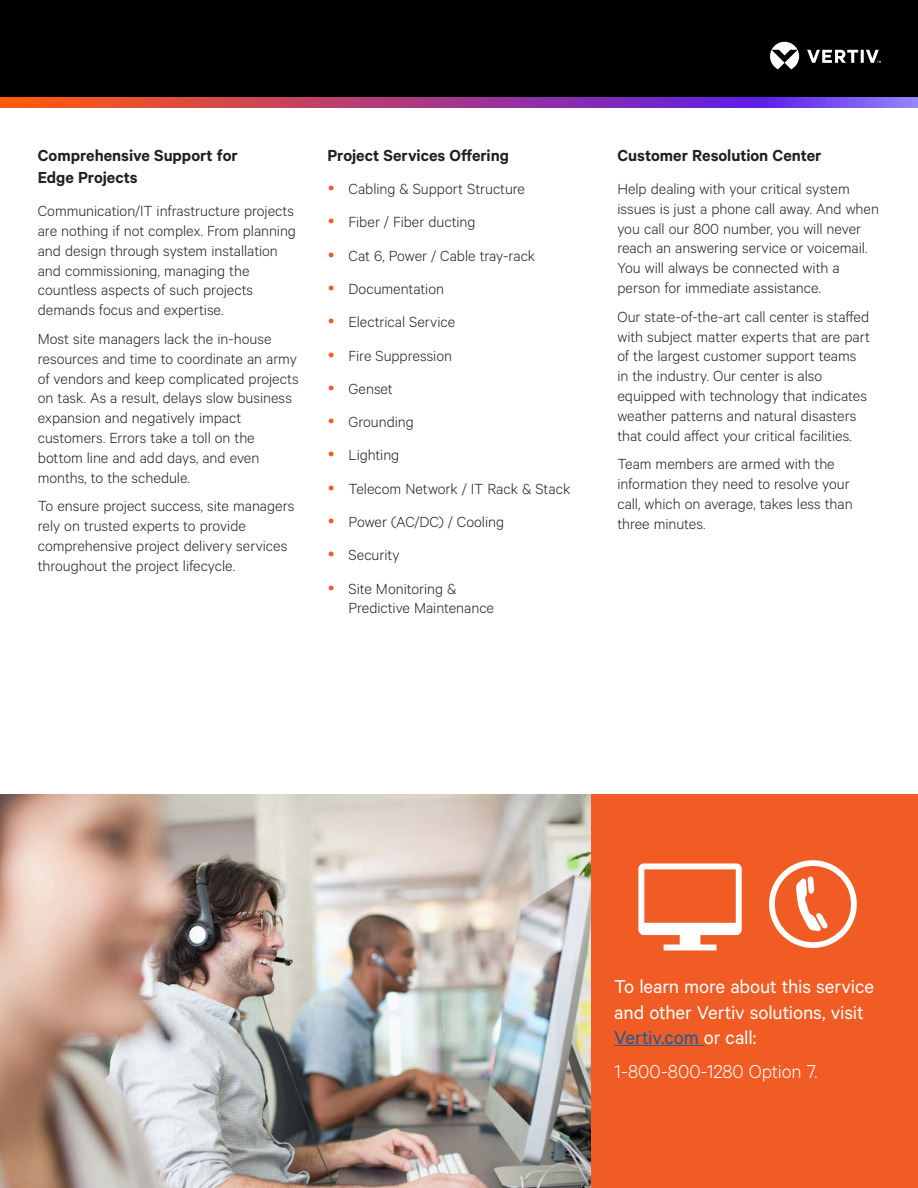
<style>
.page{position:relative;width:918px;height:1188px;background:#fff}
.page>*{position:absolute;margin:0;border:0;box-sizing:border-box;transform-origin:0 0}
.Vertiv_Body_Text{font:21px/25.2px "Calibre";letter-spacing:-.005em;color:#fff}
.Vertiv_Body_Text-2{font:300 21px "Calibre";letter-spacing:-.005em;color:#fff}
.Vertiv_Heading{font:600 18px/21.6px "Calibre";color:#231f20}
.Vertiv_Body_Text-3{font:300 16.5px/19.8px "Calibre";color:#231f20}
.s1{color:#175d9e}
</style>
<div class="page">
<div style="left:0;top:0;width:918px;height:108px;background:#000"></div>
<svg style="left:770px;top:42px;width:111px;height:27px"></svg>
<svg style="left:0;top:98px;width:918px;height:10px;background:#a73f8c"></svg>
<div style="left:580px;top:795px;width:338px;height:393px;background:#f15b24"></div>
<hr style="left:614px;top:1045px;width:90px;height:1px;background:#175d9e">
<img style="left:0;top:795px;width:590px;height:393px">
<svg style="left:769px;top:860px;width:88px;height:88px"></svg>
<svg style="left:638px;top:863px;width:104px;height:87px"></svg>
<p class="Vertiv_Heading" style="left:38px;top:144px;width:201px">Comprehensive Support for<br>Edge Projects</p>
<p class="Vertiv_Body_Text-3" style="left:38px;top:200px;width:260px">Communication/IT infrastructure projects are nothing if not complex. From planning and design through system installation and commissioning, managing the countless aspects of such projects demands focus and expertise.</p>
<p class="Vertiv_Body_Text-3" style="left:38px;top:328px;width:262px">Most site managers lack the in-house resources and time to coordinate an army of vendors and keep complicated projects on task. As a result, delays slow business expansion and negatively impact customers. Errors take a toll on the bottom line and add days, and even months, to the schedule.</p>
<p class="Vertiv_Body_Text-3" style="left:38px;top:496px;width:258px">To ensure project success, site managers rely on trusted experts to provide comprehensive project delivery services throughout the project lifecycle.</p>
<p class="Vertiv_Heading" style="left:328px;top:144px;width:183px">Project Services Offering</p>
<p class="Vertiv_Body_Text-3" style="left:349px;top:178px;width:178px">Cabling &amp; Support Structure</p>
<p class="Vertiv_Body_Text-3" style="left:349px;top:212px;width:128px">Fiber / Fiber ducting</p>
<p class="Vertiv_Body_Text-3" style="left:349px;top:245px;width:188px">Cat 6, Power / Cable tray-rack</p>
<p class="Vertiv_Body_Text-3" style="left:349px;top:278px;width:97px">Documentation</p>
<p class="Vertiv_Body_Text-3" style="left:349px;top:311px;width:108px">Electrical Service</p>
<p class="Vertiv_Body_Text-3" style="left:349px;top:345px;width:105px">Fire Suppression</p>
<p class="Vertiv_Body_Text-3" style="left:349px;top:378px;width:46px">Genset</p>
<p class="Vertiv_Body_Text-3" style="left:349px;top:411px;width:67px">Grounding</p>
<p class="Vertiv_Body_Text-3" style="left:349px;top:445px;width:52px">Lighting</p>
<p class="Vertiv_Body_Text-3" style="left:349px;top:478px;width:223px">Telecom Network / IT Rack &amp; Stack</p>
<p class="Vertiv_Body_Text-3" style="left:349px;top:511px;width:157px">Power (AC/DC) / Cooling</p>
<p class="Vertiv_Body_Text-3" style="left:349px;top:545px;width:53px">Security</p>
<p class="Vertiv_Body_Text-3" style="left:349px;top:578px;width:147px">Site Monitoring &amp;<br>Predictive Maintenance</p>
<p class="Vertiv_Heading" style="left:617px;top:144px;width:206px">Customer Resolution Center</p>
<p class="Vertiv_Body_Text-3" style="left:617px;top:178px;width:263px">Help dealing with your critical system issues is just a phone call away. And when you call our 800 number, you will never reach an answering service or voicemail.<br>You will always be connected with a person for immediate assistance.</p>
<p class="Vertiv_Body_Text-3" style="left:617px;top:306px;width:254px">Our state-of-the-art call center is staffed with subject matter experts that are part of the largest customer support teams in the industry. Our center is also equipped with technology that indicates weather patterns and natural disasters that could affect your critical facilities.</p>
<p class="Vertiv_Body_Text-3" style="left:617px;top:454px;width:237px">Team members are armed with the information they need to resolve your call, which on average, takes less than three minutes.</p>
<p class="Vertiv_Body_Text" style="left:614px;top:974px;width:261px">To learn more about this service and other Vertiv solutions, visit<br><span class="s1">Vertiv.com</span> or call:</p>
<p class="Vertiv_Body_Text-2" style="left:614px;top:1059px;width:205px">1-800-800-1280 Option 7.</p>
</div>
